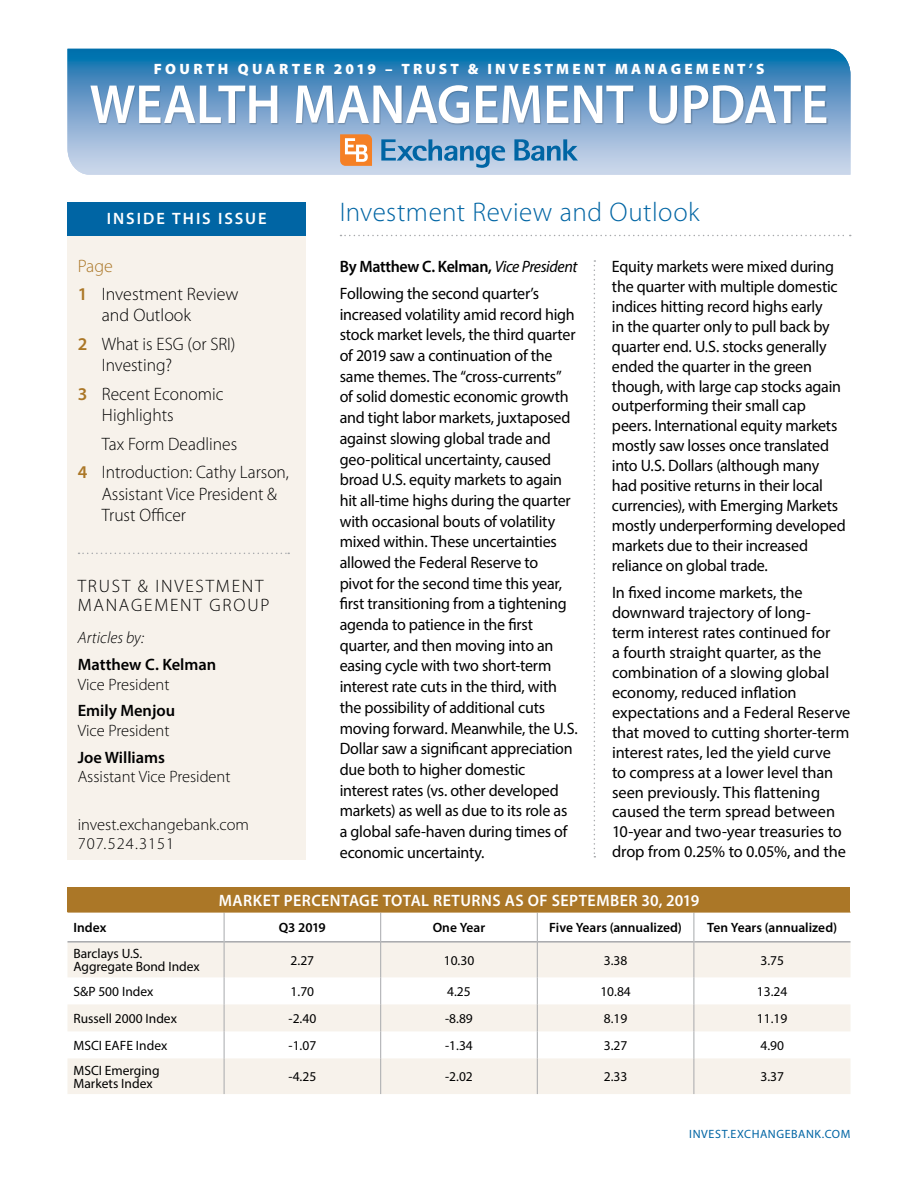
<style>
.page{position:relative;width:918px;height:1188px;background:#fff}
.page>*{position:absolute;margin:0;border:0;box-sizing:border-box;transform-origin:0 0}
.t1{font:600 55.5px "Myriad Pro";color:#fff;scale:.95 1}
.t2{font:300 27px "Myriad Pro";letter-spacing:.015em;color:#0065a4}
.t3{font:300 18px/28.3px "Myriad Pro";color:#000}
.t4{font:300 18px/18.6px "Myriad Pro";letter-spacing:.1em;color:#000}
.t5{font:16.5px/20px "Myriad Pro";letter-spacing:-.01em;color:#000}
.t6{font:300 16.5px/19.8px "Myriad Pro";color:#000}
.t7{font:600 16.5px "Myriad Pro";letter-spacing:.03em;color:#fff}
.t8{font:600 16.5px "Myriad Pro";color:#000}
.t9{font:600 16.5px "Myriad Pro";letter-spacing:.12em;color:#fff}
.t10{font:italic 300 16.5px "Myriad Pro";color:#000}
.t11{font:900 15px "Myriad Pro";letter-spacing:.21em;color:#fff}
.t12{font:13.5px/13.5px "Myriad Pro";color:#000}
.t13{font:600 13.5px "Myriad Pro";color:#000}
.t14{font:12px "Myriad Pro";letter-spacing:.05em;color:#0065a4}
.s1{color:#ab7727}
.s2{font-weight:600;color:#ab7727}
.s3{font-weight:600}
.s4{font-style:italic}
</style>
<div class="page">
<svg style="left:68px;top:49px;width:782px;height:126px;background:#6fa3cc"></svg>
<svg style="left:340px;top:235px;width:511px;height:1px"></svg>
<div style="left:68px;top:202px;width:238px;height:658px;background:#f7f2eb"></div>
<div style="left:68px;top:202px;width:238px;height:34px;background:#0065a4"></div>
<svg style="left:79px;top:553px;width:210px;height:1px"></svg>
<div style="left:91px;top:85px;width:737px;height:41px;background:#000;opacity:.2"></div>
<svg style="left:514px;top:139px;width:64px;height:22px"></svg>
<svg style="left:381px;top:139px;width:124px;height:29px;background:#7eaacf"></svg>
<svg style="left:340px;top:134px;width:32px;height:32px"></svg>
<div style="left:68px;top:888px;width:782px;height:24px;background:#ab7727"></div>
<svg style="left:68px;top:943px;width:782px;height:151px;fill:#f7f2eb"></svg>
<hr style="left:68px;top:941px;width:156px;height:2px;background:#a7a9ac">
<hr style="left:224px;top:941px;width:156px;height:2px;background:#a7a9ac">
<hr style="left:381px;top:941px;width:156px;height:2px;background:#a7a9ac">
<hr style="left:538px;top:941px;width:156px;height:2px;background:#a7a9ac">
<hr style="left:694px;top:941px;width:157px;height:2px;background:#a7a9ac">
<hr style="left:224px;top:912px;width:1px;height:30px;background:#a7a9ac">
<hr style="left:380px;top:912px;width:1px;height:30px;background:#a7a9ac">
<hr style="left:537px;top:912px;width:1px;height:30px;background:#a7a9ac">
<hr style="left:694px;top:912px;width:1px;height:30px;background:#a7a9ac">
<hr style="left:224px;top:942px;width:1px;height:35px;background:#a7a9ac">
<hr style="left:380px;top:942px;width:1px;height:35px;background:#a7a9ac">
<hr style="left:537px;top:942px;width:1px;height:35px;background:#a7a9ac">
<hr style="left:694px;top:942px;width:1px;height:35px;background:#a7a9ac">
<svg style="left:224px;top:977px;width:1px;height:81px"></svg>
<svg style="left:380px;top:977px;width:1px;height:81px"></svg>
<svg style="left:537px;top:977px;width:1px;height:81px"></svg>
<svg style="left:694px;top:977px;width:1px;height:81px"></svg>
<hr style="left:224px;top:1058px;width:1px;height:36px;background:#a7a9ac">
<hr style="left:380px;top:1058px;width:1px;height:36px;background:#a7a9ac">
<hr style="left:537px;top:1058px;width:1px;height:36px;background:#a7a9ac">
<hr style="left:694px;top:1058px;width:1px;height:36px;background:#a7a9ac">
<hr style="left:68px;top:912px;width:156px;height:1px;background:#ab7727">
<hr style="left:224px;top:912px;width:157px;height:1px;background:#ab7727">
<hr style="left:381px;top:912px;width:156px;height:1px;background:#ab7727">
<hr style="left:537px;top:912px;width:157px;height:1px;background:#ab7727">
<hr style="left:694px;top:912px;width:157px;height:1px;background:#ab7727">
<svg style="left:594px;top:260px;width:1px;height:598px"></svg>
<p class="t11" style="left:154px;top:59px;width:612px">FOURTH QUARTER 2019 – TRUST &amp; INVESTMENT MANAGEMENT’S</p>
<h1 class="t1" style="left:90px;top:69px;width:779px">WEALTH MANAGEMENT UPDATE</h1>
<p class="t9" style="left:107px;top:208px;width:161px">INSIDE THIS ISSUE</p>
<p class="t3" style="left:78px;top:251px;width:162px"><span class="s1">Page<br></span><span class="s2">1</span> Investment Review</p>
<p class="t3" style="left:78px;top:301px;width:159px;text-indent:24px">and Outlook<br><span class="s2">2</span> What is ESG (or SRI)</p>
<p class="t3" style="left:78px;top:351px;width:147px;text-indent:24px">Investing?<br><span class="s2">3</span> Recent Economic</p>
<p class="t3" style="left:102px;top:401px;width:73px">Highlights</p>
<p class="t3" style="left:102px;top:429px;width:137px">Tax Form Deadlines</p>
<p class="t3" style="left:78px;top:458px;width:213px"><span class="s2">4</span> Introduction: Cathy Larson,</p>
<p class="t3" style="left:102px;top:483px;width:177px;line-height:21.6px">Assistant Vice President &amp;<br>Trust Officer</p>
<p class="t4" style="left:78px;top:577px;width:193px">TRUST &amp; INVESTMENT<br>MANAGEMENT GROUP</p>
<p class="t10" style="left:78px;top:628px;width:68px">Articles by:</p>
<p class="t8" style="left:78px;top:654px;width:140px">Matthew C. Kelman</p>
<p class="t6" style="left:78px;top:674px;width:93px">Vice President</p>
<p class="t8" style="left:78px;top:700px;width:99px">Emily Menjou</p>
<p class="t6" style="left:78px;top:720px;width:93px">Vice President</p>
<p class="t8" style="left:78px;top:747px;width:89px">Joe Williams</p>
<p class="t6" style="left:78px;top:767px;width:154px">Assistant Vice President</p>
<p class="t6" style="left:78px;top:814px;width:173px">invest.exchangebank.com<br>707.524.3151</p>
<h2 class="t2" style="left:340px;top:196px;width:362px">Investment Review and Outlook</h2>
<p class="t5" style="left:340px;top:252px;width:239px;line-height:27.5px"><span class="s3">By Matthew C. Kelman,</span> <span class="s4">Vice President<br></span>Following the second quarter’s</p>
<p class="t5" style="left:340px;top:304px;width:239px;line-height:20.7px">increased volatility amid record high stock market levels, the third quarter of 2019 saw a continuation of the same themes. The “cross-currents” of solid domestic economic growth and tight labor markets, juxtaposed against slowing global trade and geo-political uncertainty, caused broad U.S. equity markets to again hit all-time highs during the quarter with occasional bouts of volatility mixed within. These uncertainties allowed the Federal Reserve to<br>pivot for the second time this year, first transitioning from a tightening agenda to patience in the first quarter, and then moving into an easing cycle with two short-term interest rate cuts in the third, with the possibility of additional cuts moving forward. Meanwhile, the U.S.<br>Dollar saw a significant appreciation due both to higher domestic interest rates (vs. other developed markets) as well as due to its role as a global safe-haven during times of economic uncertainty.</p>
<p class="t5" style="left:612px;top:256px;width:235px">Equity markets were mixed during the quarter with multiple domestic indices hitting record highs early<br>in the quarter only to pull back by quarter end. U.S. stocks generally ended the quarter in the green though, with large cap stocks again outperforming their small cap peers. International equity markets mostly saw losses once translated into U.S. Dollars (although many had positive returns in their local currencies), with Emerging Markets mostly underperforming developed markets due to their increased reliance on global trade.</p>
<p class="t5" style="left:612px;top:582px;width:240px">In fixed income markets, the downward trajectory of long-<br>term interest rates continued for<br>a fourth straight quarter, as the combination of a slowing global economy, reduced inflation expectations and a Federal Reserve that moved to cutting shorter-term interest rates, led the yield curve<br>to compress at a lower level than seen previously. This flattening caused the term spread between<br>10-year and two-year treasuries to drop from 0.25% to 0.05%, and the</p>
<p class="t7" style="left:219px;top:890px;width:482px">MARKET PERCENTAGE TOTAL RETURNS AS OF SEPTEMBER 30, 2019</p>
<p class="t13" style="left:74px;top:919px;width:34px">Index</p>
<p class="t13" style="left:279px;top:919px;width:48px">Q3 2019</p>
<p class="t13" style="left:433px;top:919px;width:54px">One Year</p>
<p class="t13" style="left:549px;top:919px;width:134px">Five Years (annualized)</p>
<p class="t13" style="left:707px;top:919px;width:132px">Ten Years (annualized)</p>
<p class="t12" style="left:74px;top:946px;width:128px">Barclays U.S.<br>Aggregate Bond Index</p>
<p class="t12" style="left:291px;top:953px;width:25px">2.27</p>
<p class="t12" style="left:444px;top:953px;width:32px">10.30</p>
<p class="t12" style="left:604px;top:953px;width:25px">3.38</p>
<p class="t12" style="left:760px;top:953px;width:25px">3.75</p>
<p class="t12" style="left:74px;top:984px;width:81px">S&amp;P 500 Index</p>
<p class="t12" style="left:291px;top:984px;width:25px">1.70</p>
<p class="t12" style="left:447px;top:984px;width:25px">4.25</p>
<p class="t12" style="left:600px;top:984px;width:32px">10.84</p>
<p class="t12" style="left:757px;top:984px;width:32px">13.24</p>
<p class="t12" style="left:74px;top:1011px;width:105px">Russell 2000 Index</p>
<p class="t12" style="left:289px;top:1011px;width:29px">-2.40</p>
<p class="t12" style="left:445px;top:1011px;width:29px">-8.89</p>
<p class="t12" style="left:604px;top:1011px;width:25px">8.19</p>
<p class="t12" style="left:757px;top:1011px;width:32px">11.19</p>
<p class="t12" style="left:74px;top:1038px;width:95px">MSCI EAFE Index</p>
<p class="t12" style="left:289px;top:1038px;width:29px">-1.07</p>
<p class="t12" style="left:445px;top:1038px;width:29px">-1.34</p>
<p class="t12" style="left:604px;top:1038px;width:25px">3.27</p>
<p class="t12" style="left:760px;top:1038px;width:25px">4.90</p>
<p class="t12" style="left:74px;top:1063px;width:88px">MSCI Emerging<br>Markets Index</p>
<p class="t12" style="left:289px;top:1070px;width:29px">-4.25</p>
<p class="t12" style="left:445px;top:1070px;width:29px">-2.02</p>
<p class="t12" style="left:604px;top:1070px;width:25px">2.33</p>
<p class="t12" style="left:760px;top:1070px;width:25px">3.37</p>
<p class="t14" style="left:689px;top:1126px;width:163px">INVEST.EXCHANGEBANK.COM</p>
</div>
